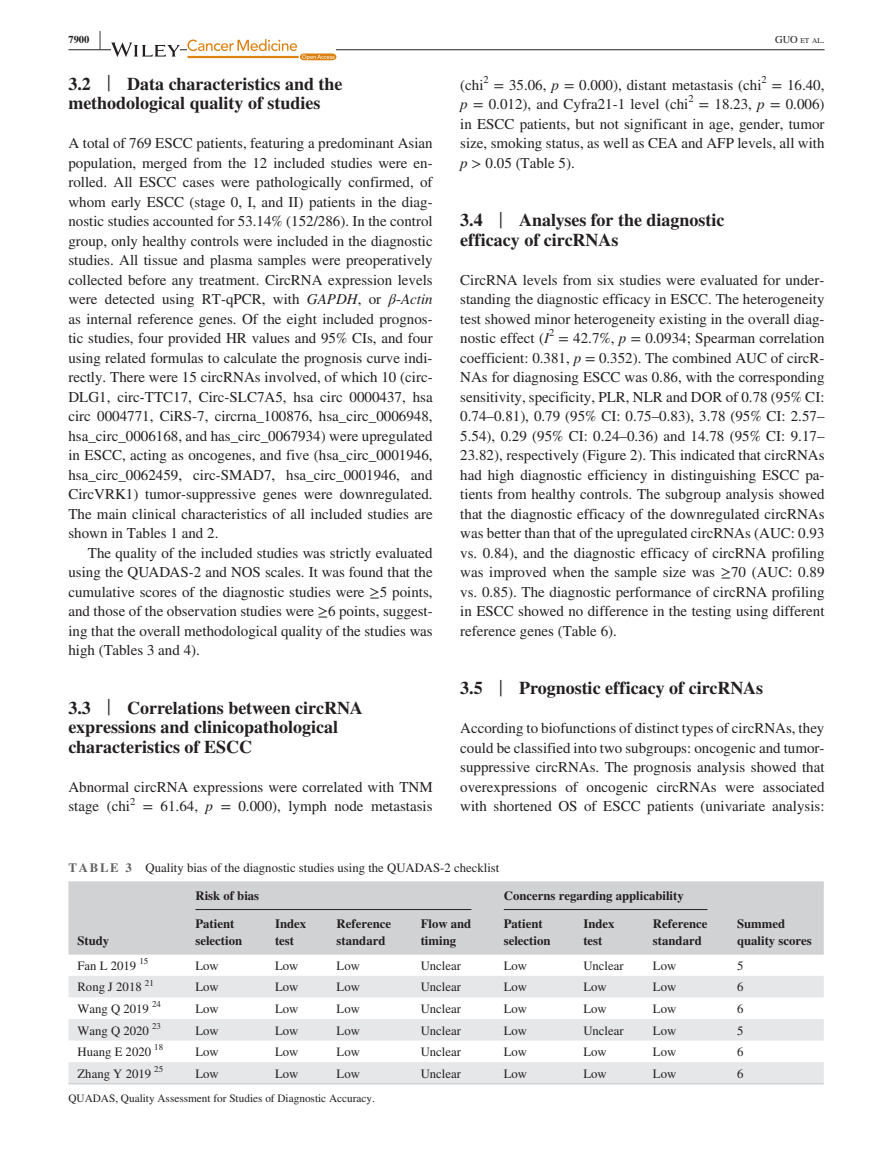
<style>
.page{position:relative;width:893px;height:1174px;background:#fff}
.page>*{position:absolute;margin:0;border:0;box-sizing:border-box;transform-origin:0 0}
.t1{font:700 25.95px "STIX";color:#231f20;scale:.36 1}
.t2{font:700 18px/19.5px "STIX";color:#231f20}
.t3{font:15px/19.5px "STIX";color:#231f20;text-align:justify}
.t4{font:12.75px "STIX";color:#231f20}
.t5{font:700 12.75px/17.2px "STIX";color:#231f20}
.t6{font:11.25px "STIX";color:#231f20}
.t7{font:10.5px "STIX";color:#231f20}
.t8{font:700 10.5px "STIX";color:#231f20}
.t9{font:10.5px "STIX";color:#231f20}
.t10{font:8.85px "STIX";color:#231f20}
.s1{font-size:7.35px}
.s2{font-weight:400;font-size:23.7px}
.s3{font-style:italic}
.s4{font-weight:700;color:#636366}
</style>
<div class="page">
<hr style="left:68px;top:49px;width:756px;height:1px;background:#231f20">
<svg style="left:111px;top:43px;width:69px;height:14px"></svg>
<svg style="left:187px;top:39px;width:149px;height:21px"></svg>
<div style="left:68px;top:881px;width:756px;height:73px;background:#d1d2d4"></div>
<svg style="left:68px;top:976px;width:756px;height:107px;fill:#e6e7e9"></svg>
<hr style="left:68px;top:1083px;width:118px;height:1px;background:#d1d2d4">
<hr style="left:186px;top:1083px;width:80px;height:1px;background:#d1d2d4">
<hr style="left:266px;top:1083px;width:62px;height:1px;background:#d1d2d4">
<hr style="left:328px;top:1083px;width:84px;height:1px;background:#d1d2d4">
<hr style="left:412px;top:1083px;width:83px;height:1px;background:#d1d2d4">
<hr style="left:495px;top:1083px;width:79px;height:1px;background:#d1d2d4">
<hr style="left:574px;top:1083px;width:70px;height:1px;background:#d1d2d4">
<hr style="left:644px;top:1083px;width:84px;height:1px;background:#d1d2d4">
<hr style="left:728px;top:1083px;width:96px;height:1px;background:#d1d2d4">
<hr style="left:195px;top:909px;width:276px;height:1px;background:#231f20">
<hr style="left:504px;top:909px;width:203px;height:1px;background:#231f20">
<p class="t8" style="left:68px;top:33px;width:22px">7900</p>
<h1 class="t1" style="left:99px;top:25px;width:7px">|</h1>
<p class="t7" style="left:775px;top:32px;width:51px">GUO <span class="s1">et al</span>.</p>
<p class="t2" style="left:68px;top:74px;width:276px">3.2 <span class="s2">|</span> Data characteristics and the methodological quality of studies</p>
<p class="t3" style="left:68px;top:134px;width:366px">A total of 769 ESCC patients, featuring a predominant Asian population, merged from the 12 included studies were en&shy;rolled. All ESCC cases were pathologically confirmed, of whom early ESCC (stage 0, I, and II) patients in the diag&shy;nostic studies accounted for 53.14% (152/286). In the control group, only healthy controls were included in the diagnostic studies. All tissue and plasma samples were preoperatively collected before any treatment. CircRNA expression levels were detected using RT-qPCR, with <span class="s3">GAPDH</span>, or <span class="s3">β</span>-<span class="s3">Actin </span>as internal reference genes. Of the eight included prognos&shy;tic studies, four provided HR values and 95% CIs, and four using related formulas to calculate the prognosis curve indi&shy;rectly. There were 15 circRNAs involved, of which 10 (circ-DLG1, circ-TTC17, Circ-SLC7A5, hsa circ 0000437, hsa circ 0004771, CiRS-7, circrna_100876, hsa_circ_0006948, hsa_circ_0006168, and has_circ_0067934) were upregulated in ESCC, acting as oncogenes, and five (hsa_circ_0001946, hsa_circ_0062459, circ-SMAD7, hsa_circ_0001946, and CircVRK1) tumor-suppressive genes were downregulated.<br>The main clinical characteristics of all included studies are shown in Tables 1 and 2.</p>
<p class="t3" style="left:68px;top:544px;width:366px;text-indent:20px">The quality of the included studies was strictly evaluated using the QUADAS-2 and NOS scales. It was found that the cumulative scores of the diagnostic studies were ≥5 points, and those of the observation studies were ≥6 points, suggest&shy;ing that the overall methodological quality of the studies was high (Tables 3 and 4).</p>
<p class="t3" style="left:460px;top:76px;width:303px">(chi<sup>2</sup> = 35.06, <span class="s3">p</span> = 0.000), distant metastasis (chi</p>
<p class="t9" style="left:762px;top:72px;width:7px">2</p>
<p class="t3" style="left:772px;top:76px;width:54px">= 16.40,</p>
<p class="t9" style="left:688px;top:92px;width:7px">2</p>
<p class="t3" style="left:460px;top:95px;width:366px;text-indent:239px">= 18.23, <span class="s3">p</span> = 0.006) in ESCC patients, but not significant in age, gender, tumor size, smoking status, as well as CEA and AFP levels, all with <span class="s3">p</span> &gt; 0.05 (Table 5).</p>
<p class="t3" style="left:460px;top:95px;width:229px"><span class="s3">p</span> = 0.012), and Cyfra21-1 level (chi</p>
<p class="t2" style="left:460px;top:210px;width:266px">3.4 <span class="s2">|</span> Analyses for the diagnostic efficacy of circRNAs</p>
<p class="t3" style="left:460px;top:271px;width:366px">CircRNA levels from six studies were evaluated for under&shy;standing the diagnostic efficacy in ESCC. The heterogeneity test showed minor heterogeneity existing in the overall diag&shy;nostic effect (<span class="s3">I</span></p>
<p class="t9" style="left:549px;top:326px;width:7px">2</p>
<p class="t3" style="left:460px;top:329px;width:366px;text-indent:98px">= 42.7%, <span class="s3">p</span> = 0.0934; Spearman correlation coefficient: 0.381, <span class="s3">p</span> = 0.352). The combined AUC of circR-NAs for diagnosing ESCC was 0.86, with the corresponding sensitivity, specificity, PLR, NLR and DOR of 0.78 (95% CI:<br>0.74–0.81), 0.79 (95% CI: 0.75–0.83), 3.78 (95% CI: 2.57– 5.54), 0.29 (95% CI: 0.24–0.36) and 14.78 (95% CI: 9.17– 23.82), respectively (Figure 2). This indicated that circRNAs had high diagnostic efficiency in distinguishing ESCC pa&shy;tients from healthy controls. The subgroup analysis showed that the diagnostic efficacy of the downregulated circRNAs was better than that of the upregulated circRNAs (AUC: 0.93 vs. 0.84), and the diagnostic efficacy of circRNA profiling was improved when the sample size was ≥70 (AUC: 0.89 vs. 0.85). The diagnostic performance of circRNA profiling in ESCC showed no difference in the testing using different reference genes (Table 6).</p>
<p class="t2" style="left:68px;top:698px;width:296px">3.3 <span class="s2">|</span> Correlations between circRNA expressions and clinicopathological characteristics of ESCC</p>
<p class="t3" style="left:68px;top:778px;width:366px">Abnormal circRNA expressions were correlated with TNM stage (chi</p>
<p class="t9" style="left:130px;top:794px;width:7px">2</p>
<p class="t3" style="left:143px;top:797px;width:291px">= 61.64, <span class="s3">p</span> = 0.000), lymph node metastasis</p>
<p class="t2" style="left:460px;top:678px;width:304px">3.5 <span class="s2">|</span> Prognostic efficacy of circRNAs</p>
<p class="t3" style="left:460px;top:719px;width:366px">According to biofunctions of distinct types of circRNAs, they could be classified into two subgroups: oncogenic and tumor&shy;suppressive circRNAs. The prognosis analysis showed that overexpressions of oncogenic circRNAs were associated with shortened OS of ESCC patients (univariate analysis:</p>
<p class="t4" style="left:68px;top:858px;width:432px"><span class="s4">TABLE 3</span> Quality bias of the diagnostic studies using the QUADAS-2 checklist</p>
<p class="t5" style="left:77px;top:932px;width:33px">Study</p>
<p class="t10" style="left:139px;top:955px;width:10px">15</p>
<p class="t4" style="left:77px;top:956px;width:60px">Fan L 2019</p>
<p class="t5" style="left:195px;top:887px;width:65px">Risk of bias</p>
<p class="t5" style="left:504px;top:887px;width:181px">Concerns regarding applicability</p>
<p class="t5" style="left:195px;top:915px;width:48px">Patient selection</p>
<p class="t5" style="left:275px;top:915px;width:33px">Index test</p>
<p class="t5" style="left:337px;top:915px;width:56px">Reference standard</p>
<p class="t5" style="left:421px;top:915px;width:52px">Flow and timing</p>
<p class="t5" style="left:504px;top:915px;width:48px">Patient selection</p>
<p class="t5" style="left:583px;top:915px;width:33px">Index test</p>
<p class="t5" style="left:653px;top:915px;width:56px">Reference standard</p>
<p class="t5" style="left:737px;top:915px;width:76px">Summed quality scores</p>
<p class="t4" style="left:195px;top:956px;width:25px">Low</p>
<p class="t4" style="left:275px;top:956px;width:25px">Low</p>
<p class="t4" style="left:337px;top:956px;width:25px">Low</p>
<p class="t4" style="left:421px;top:956px;width:42px">Unclear</p>
<p class="t4" style="left:504px;top:956px;width:25px">Low</p>
<p class="t4" style="left:583px;top:956px;width:42px">Unclear</p>
<p class="t4" style="left:653px;top:956px;width:25px">Low</p>
<p class="t4" style="left:737px;top:956px;width:8px">5</p>
<p class="t4" style="left:77px;top:978px;width:78px">Rong J 2018 <sup>21</sup></p>
<p class="t4" style="left:195px;top:978px;width:25px">Low</p>
<p class="t4" style="left:275px;top:978px;width:25px">Low</p>
<p class="t4" style="left:337px;top:978px;width:25px">Low</p>
<p class="t4" style="left:421px;top:978px;width:42px">Unclear</p>
<p class="t4" style="left:504px;top:978px;width:25px">Low</p>
<p class="t4" style="left:583px;top:978px;width:25px">Low</p>
<p class="t4" style="left:653px;top:978px;width:25px">Low</p>
<p class="t4" style="left:737px;top:978px;width:8px">6</p>
<p class="t4" style="left:77px;top:1000px;width:85px">Wang Q 2019 <sup>24</sup></p>
<p class="t4" style="left:195px;top:1000px;width:25px">Low</p>
<p class="t4" style="left:275px;top:1000px;width:25px">Low</p>
<p class="t4" style="left:337px;top:1000px;width:25px">Low</p>
<p class="t4" style="left:421px;top:1000px;width:42px">Unclear</p>
<p class="t4" style="left:504px;top:1000px;width:25px">Low</p>
<p class="t4" style="left:583px;top:1000px;width:25px">Low</p>
<p class="t4" style="left:653px;top:1000px;width:25px">Low</p>
<p class="t4" style="left:737px;top:1000px;width:8px">6</p>
<p class="t4" style="left:77px;top:1021px;width:85px">Wang Q 2020 <sup>23</sup></p>
<p class="t4" style="left:195px;top:1021px;width:25px">Low</p>
<p class="t4" style="left:275px;top:1021px;width:25px">Low</p>
<p class="t4" style="left:337px;top:1021px;width:25px">Low</p>
<p class="t4" style="left:421px;top:1021px;width:42px">Unclear</p>
<p class="t4" style="left:504px;top:1021px;width:25px">Low</p>
<p class="t4" style="left:583px;top:1021px;width:42px">Unclear</p>
<p class="t4" style="left:653px;top:1021px;width:25px">Low</p>
<p class="t4" style="left:737px;top:1021px;width:8px">5</p>
<p class="t4" style="left:77px;top:1043px;width:87px">Huang E 2020 <sup>18</sup></p>
<p class="t4" style="left:195px;top:1043px;width:25px">Low</p>
<p class="t4" style="left:275px;top:1043px;width:25px">Low</p>
<p class="t4" style="left:337px;top:1043px;width:25px">Low</p>
<p class="t4" style="left:421px;top:1043px;width:42px">Unclear</p>
<p class="t4" style="left:504px;top:1043px;width:25px">Low</p>
<p class="t4" style="left:583px;top:1043px;width:25px">Low</p>
<p class="t4" style="left:653px;top:1043px;width:25px">Low</p>
<p class="t4" style="left:737px;top:1043px;width:8px">6</p>
<p class="t4" style="left:77px;top:1064px;width:87px">Zhang Y 2019 <sup>25</sup></p>
<p class="t4" style="left:195px;top:1064px;width:25px">Low</p>
<p class="t4" style="left:275px;top:1064px;width:25px">Low</p>
<p class="t4" style="left:337px;top:1064px;width:25px">Low</p>
<p class="t4" style="left:421px;top:1064px;width:42px">Unclear</p>
<p class="t4" style="left:504px;top:1064px;width:25px">Low</p>
<p class="t4" style="left:583px;top:1064px;width:25px">Low</p>
<p class="t4" style="left:653px;top:1064px;width:25px">Low</p>
<p class="t4" style="left:737px;top:1064px;width:8px">6</p>
<p class="t6" style="left:68px;top:1091px;width:308px">QUADAS, Quality Assessment for Studies of Diagnostic Accuracy.</p>
</div>
